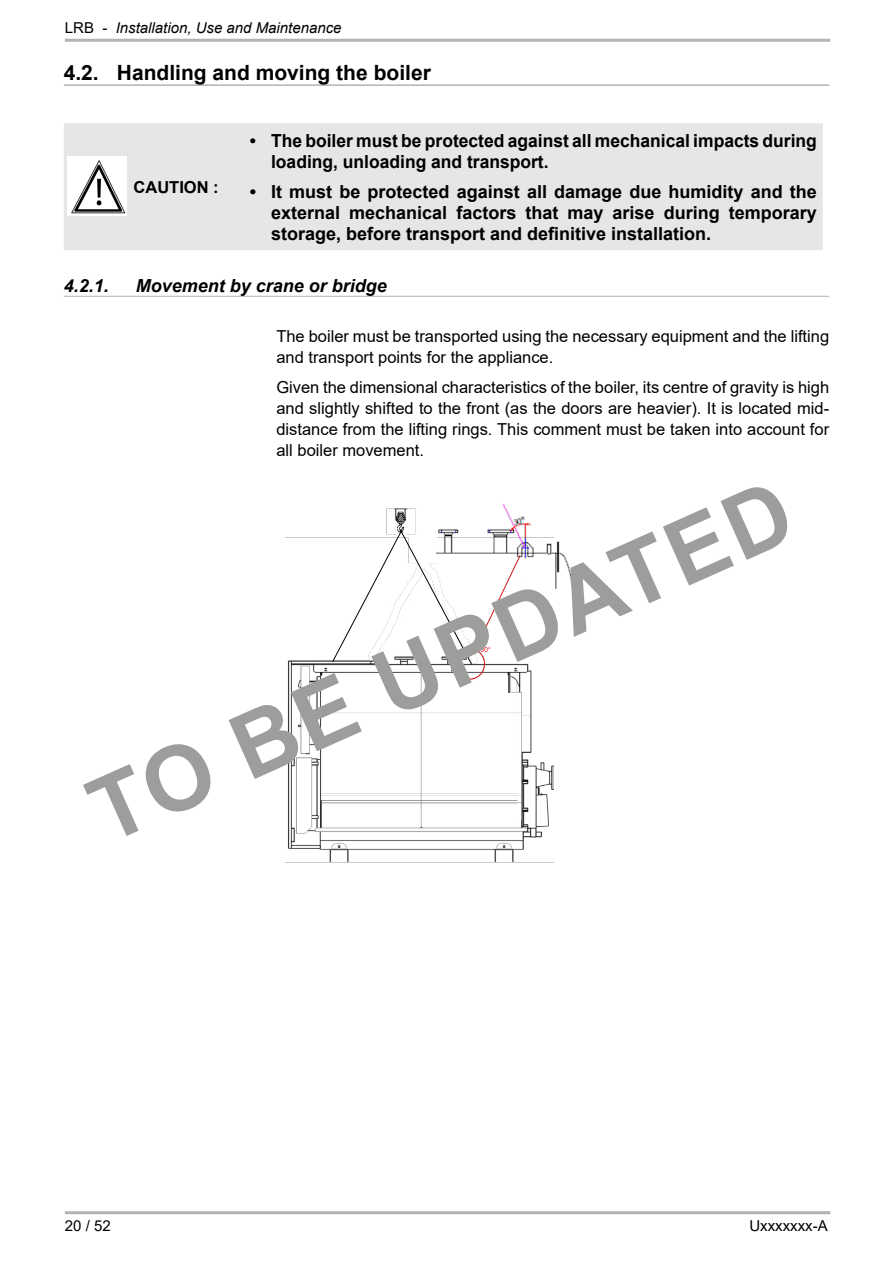
<style>
.page{position:relative;width:893px;height:1263px;background:#fff}
.page>*{position:absolute;margin:0;border:0;box-sizing:border-box;transform-origin:0 0}
.t1{font:700 90px "Arial";color:#9d9d9c}
.t2{font:700 21px "Arial";color:#000}
.t3{font:700 18px/21px "Arial";color:#000}
.t4{font:italic 700 18px "Arial";color:#000}
.t5{font:16.5px/21px "Arial";color:#000}
.t6{font:700 16.5px "Arial";color:#000}
.t7{font:italic 15px "Arial";color:#000}
.t8{font:15px "Arial";color:#000}
.s1{font-style:normal}
</style>
<div class="page">
<hr style="left:64px;top:296px;width:765px;height:1px;background:#b3b3b3">
<img style="left:285px;top:508px;width:268px;height:355px">
<img style="left:434px;top:504px;width:140px;height:87px">
<div style="left:455px;top:648px;width:30px;height:31px;border:1px solid #cd1719;border-radius:50%"></div>
<svg style="left:332px;top:529px;width:188px;height:136px"></svg>
<hr style="left:64px;top:84px;width:765px;height:2px;background:#b3b3b3">
<div style="left:64px;top:123px;width:759px;height:127px;background:#e6e6e6"></div>
<img style="left:68px;top:157px;width:59px;height:59px">
<hr style="left:65px;top:39px;width:765px;height:3px;background:#b3b3b3">
<hr style="left:65px;top:1211px;width:765px;height:3px;background:#b3b3b3">
<p class="t7" style="left:65px;top:18px;width:278px"><span class="s1">LRB -</span> Installation, Use and Maintenance</p>
<p class="t2" style="left:64px;top:58px;width:369px">4.2. Handling and moving the boiler</p>
<p class="t6" style="left:134px;top:175px;width:87px">CAUTION :</p>
<p class="t3" style="left:271px;top:130px;width:547px;text-indent:-21px">• The boiler must be protected against all mechanical impacts during loading, unloading and transport.</p>
<p class="t3" style="left:271px;top:181px;width:547px;text-align:justify;text-indent:-21px">• It must be protected against all damage due humidity and the external mechanical factors that may arise during temporary storage, before transport and definitive installation.</p>
<p class="t4" style="left:64px;top:273px;width:47px">4.2.1.</p>
<p class="t4" style="left:136px;top:273px;width:253px">Movement by crane or bridge</p>
<p class="t5" style="left:276px;top:326px;width:554px">The boiler must be transported using the necessary equipment and the lifting and transport points for the appliance.</p>
<p class="t5" style="left:276px;top:376px;width:554px;text-align:justify">Given the dimensional characteristics of the boiler, its centre of gravity is high and slightly shifted to the front (as the doors are heavier). It is located mid&shy;distance from the lifting rings. This comment must be taken into account for all boiler movement.</p>
<h1 class="t1" style="left:69px;top:758px;width:760px;rotate:-24deg">TO BE UPDATED</h1>
<p class="t8" style="left:65px;top:1215px;width:47px">20 / 52</p>
<p class="t8" style="left:749px;top:1215px;width:80px">Uxxxxxxx-A</p>
</div>
